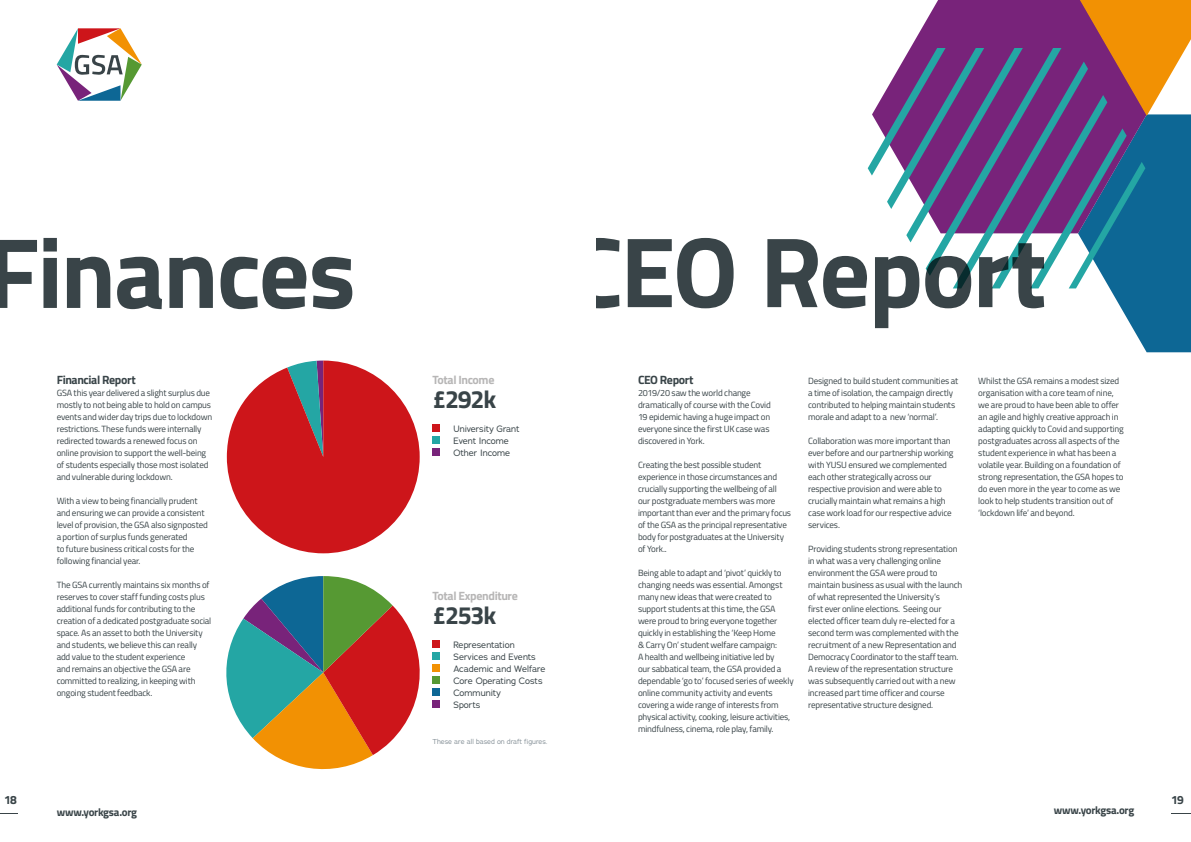
<style>
.page{position:relative;width:1191px;height:842px;background:#fff}
.page>*{position:absolute;margin:0;border:0;box-sizing:border-box;transform-origin:0 0}
.t1{font:700 25px "Titillium Web";letter-spacing:-.05em;color:#394448}
.t2{font:700 12px "Titillium Web";letter-spacing:-.035em;color:#394448}
.t3{font:700 12px "Titillium Web";letter-spacing:-.03em;color:#b7b6b6}
.t4{font:700 11px "Titillium Web";letter-spacing:-.025em;color:#394448}
.t5{font:9px/12px "Titillium Web";letter-spacing:-.02em;color:#394448}
.t6{font:9px/12px "Adrianna";color:#394448}
.t7{font:7px "Adrianna";color:#88939a}
</style>
<div class="page">
<svg style="left:0;top:238px;width:352px;height:71px"></svg>
<svg style="left:867px;top:0;width:324px;height:352px"></svg>
<div style="left:432px;top:425px;width:8px;height:7px;background:#cd151a"></div>
<div style="left:432px;top:437px;width:8px;height:7px;background:#24a6a4"></div>
<div style="left:432px;top:449px;width:8px;height:7px;background:#78237a"></div>
<div style="left:432px;top:641px;width:8px;height:7px;background:#cd151a"></div>
<div style="left:432px;top:653px;width:8px;height:7px;background:#24a6a4"></div>
<div style="left:432px;top:665px;width:8px;height:7px;background:#f29103"></div>
<div style="left:432px;top:677px;width:8px;height:7px;background:#569933"></div>
<div style="left:432px;top:689px;width:8px;height:7px;background:#0d6795"></div>
<div style="left:432px;top:701px;width:8px;height:7px;background:#78237a"></div>
<svg style="left:226px;top:576px;width:194px;height:194px"></svg>
<svg style="left:596px;top:238px;width:448px;height:90px"></svg>
<svg style="left:57px;top:28px;width:85px;height:73px"></svg>
<svg style="left:227px;top:361px;width:193px;height:192px"></svg>
<svg style="left:1171px;top:813px;width:20px;height:1px"></svg>
<svg style="left:0;top:813px;width:17px;height:1px"></svg>
<h2 class="t2" style="left:57px;top:371px;width:81px">Financial Report</h2>
<p class="t5" style="left:57px;top:386px;width:157px">GSA this year delivered a slight surplus due mostly to not being able to hold on campus events and wider day trips due to lockdown restrictions. These funds were internally redirected towards a renewed focus on online provision to support the well-being of students especially those most isolated and vulnerable during lockdown.</p>
<p class="t5" style="left:57px;top:494px;width:153px">With a view to being financially prudent and ensuring we can provide a consistent level of provision, the GSA also signposted a portion of surplus funds generated<br>to future business critical costs for the following financial year.</p>
<p class="t5" style="left:57px;top:578px;width:156px">The GSA currently maintains six months of reserves to cover staff funding costs plus additional funds for contributing to the creation of a dedicated postgraduate social space. As an asset to both the University and students, we believe this can really add value to the student experience<br>and remains an objective the GSA are committed to realizing, in keeping with ongoing student feedback.</p>
<h2 class="t3" style="left:432px;top:371px;width:63px">Total Income</h2>
<h1 class="t1" style="left:432px;top:380px;width:65px">£292k</h1>
<p class="t6" style="left:453px;top:423px;width:67px">University Grant<br>Event Income<br>Other Income</p>
<h2 class="t3" style="left:432px;top:587px;width:87px">Total Expenditure</h2>
<h1 class="t1" style="left:432px;top:596px;width:65px">£253k</h1>
<p class="t6" style="left:453px;top:639px;width:94px">Representation<br>Services and Events<br>Academic and Welfare<br>Core Operating Costs<br>Community<br>Sports</p>
<p class="t7" style="left:432px;top:737px;width:116px">These are all based on draft figures.</p>
<h2 class="t2" style="left:638px;top:371px;width:57px">CEO Report</h2>
<p class="t5" style="left:638px;top:386px;width:134px">2019/20 saw the world change dramatically of course with the Covid<br>19 epidemic having a huge impact on everyone since the first UK case was discovered in York.</p>
<p class="t5" style="left:638px;top:458px;width:155px">Creating the best possible student experience in those circumstances and crucially supporting the wellbeing of all our postgraduate members was more important than ever and the primary focus of the GSA as the principal representative body for postgraduates at the University of York..</p>
<p class="t5" style="left:638px;top:566px;width:157px">Being able to adapt and ‘pivot’ quickly to changing needs was essential. Amongst many new ideas that were created to support students at this time, the GSA were proud to bring everyone together quickly in establishing the ‘Keep Home<br>&amp; Carry On’ student welfare campaign:<br>A health and wellbeing initiative led by<br>our sabbatical team, the GSA provided a dependable ‘go to’ focused series of weekly online community activity and events covering a wide range of interests from physical activity, cooking, leisure activities, mindfulness, cinema, role play, family.</p>
<p class="t5" style="left:808px;top:374px;width:152px">Designed to build student communities at a time of isolation, the campaign directly contributed to helping maintain students morale and adapt to a new ‘normal’.</p>
<p class="t5" style="left:808px;top:434px;width:147px">Collaboration was more important than ever before and our partnership working with YUSU ensured we complemented each other strategically across our respective provision and were able to crucially maintain what remains a high case work load for our respective advice services.</p>
<p class="t5" style="left:808px;top:542px;width:156px">Providing students strong representation in what was a very challenging online environment the GSA were proud to maintain business as usual with the launch of what represented the University’s<br>first ever online elections. Seeing our elected officer team duly re-elected for a second term was complemented with the recruitment of a new Representation and Democracy Coordinator to the staff team.<br>A review of the representation structure was subsequently carried out with a new increased part time officer and course representative structure designed.</p>
<p class="t5" style="left:978px;top:374px;width:147px">Whilst the GSA remains a modest sized organisation with a core team of nine, we are proud to have been able to offer an agile and highly creative approach in adapting quickly to Covid and supporting postgraduates across all aspects of the student experience in what has been a volatile year. Building on a foundation of strong representation, the GSA hopes to do even more in the year to come as we look to help students transition out of ‘lockdown life’ and beyond.</p>
<h2 class="t2" style="left:4px;top:791px;width:14px">18</h2>
<h2 class="t2" style="left:1171px;top:791px;width:14px">19</h2>
<p class="t4" style="left:57px;top:804px;width:82px">www.yorkgsa.org</p>
<p class="t4" style="left:1053px;top:801px;width:82px">www.yorkgsa.org</p>
</div>
